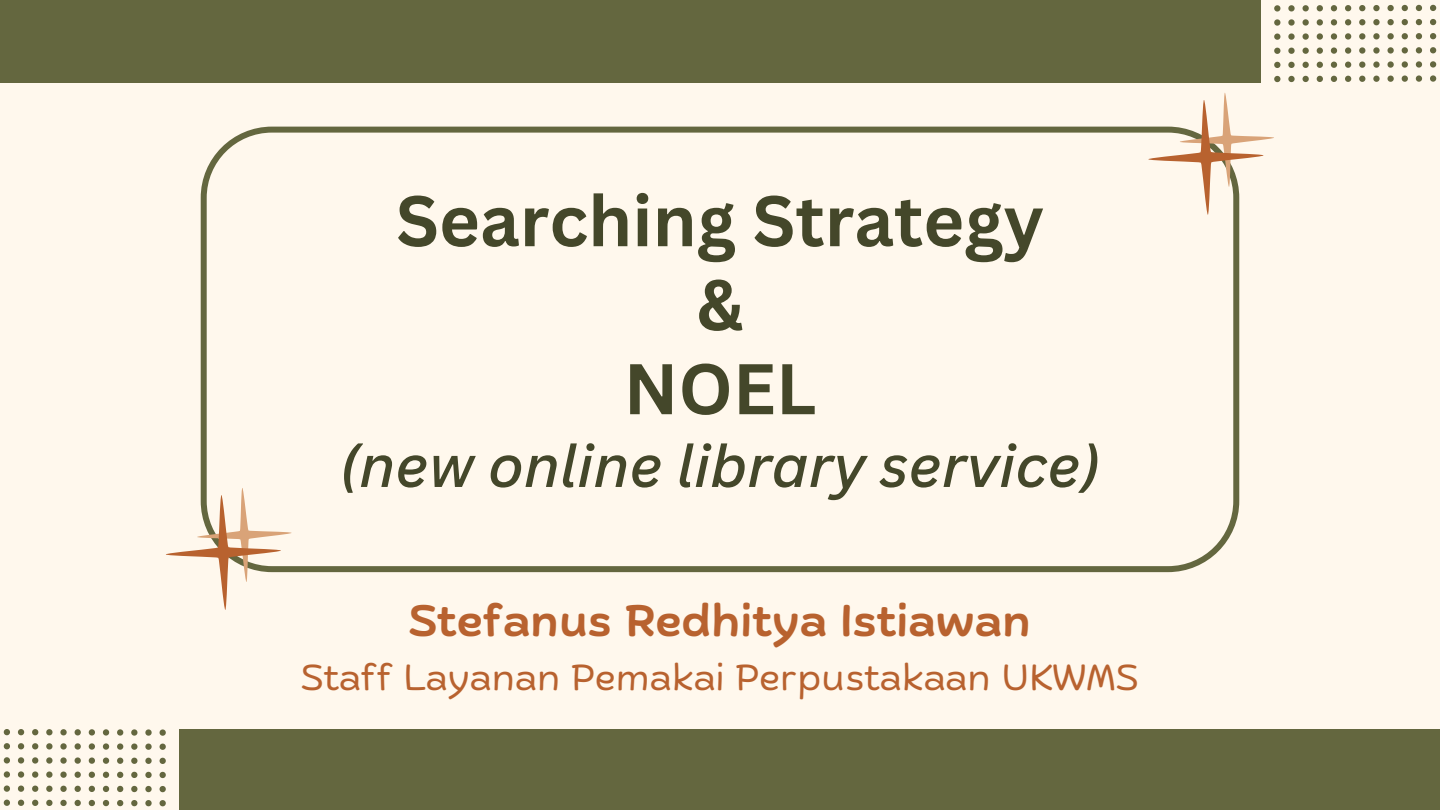
<style>
.page{position:relative;width:1440px;height:810px;background:#fff8ed}
.page>*{position:absolute;margin:0;border:0;box-sizing:border-box;transform-origin:0 0}
.t1{font:700 70px "Canva Sans";color:#44472a}
.t2{font:italic 500 57.7px "Canva Sans";color:#44472a}
.t3{font:600 44px "Biski";color:#b8622f}
.t4{font:36px "Biski";color:#b8622f}
</style>
<div class="page">
<svg style="left:201px;top:127px;width:1038px;height:445px"></svg>
<svg style="left:166px;top:488px;width:126px;height:122px"></svg>
<svg style="left:1148px;top:93px;width:126px;height:122px"></svg>
<svg style="left:4px;top:729px;width:6px;height:6px"></svg>
<svg style="left:4px;top:743px;width:6px;height:6px"></svg>
<svg style="left:4px;top:757px;width:6px;height:7px"></svg>
<svg style="left:4px;top:771px;width:6px;height:7px"></svg>
<svg style="left:4px;top:785px;width:6px;height:7px"></svg>
<svg style="left:4px;top:800px;width:6px;height:6px"></svg>
<svg style="left:18px;top:729px;width:6px;height:6px"></svg>
<svg style="left:18px;top:743px;width:6px;height:6px"></svg>
<svg style="left:18px;top:757px;width:6px;height:7px"></svg>
<svg style="left:18px;top:771px;width:6px;height:7px"></svg>
<svg style="left:18px;top:786px;width:6px;height:6px"></svg>
<svg style="left:18px;top:800px;width:6px;height:6px"></svg>
<svg style="left:32px;top:729px;width:6px;height:6px"></svg>
<svg style="left:32px;top:743px;width:6px;height:6px"></svg>
<svg style="left:32px;top:757px;width:6px;height:7px"></svg>
<svg style="left:32px;top:771px;width:6px;height:7px"></svg>
<svg style="left:32px;top:786px;width:6px;height:6px"></svg>
<svg style="left:32px;top:800px;width:6px;height:6px"></svg>
<svg style="left:46px;top:729px;width:7px;height:6px"></svg>
<svg style="left:46px;top:743px;width:7px;height:7px"></svg>
<svg style="left:46px;top:757px;width:7px;height:7px"></svg>
<svg style="left:46px;top:771px;width:7px;height:7px"></svg>
<svg style="left:46px;top:786px;width:7px;height:6px"></svg>
<svg style="left:46px;top:800px;width:7px;height:6px"></svg>
<svg style="left:60px;top:729px;width:7px;height:6px"></svg>
<svg style="left:60px;top:743px;width:7px;height:7px"></svg>
<svg style="left:60px;top:757px;width:7px;height:7px"></svg>
<svg style="left:60px;top:772px;width:7px;height:6px"></svg>
<svg style="left:60px;top:786px;width:7px;height:6px"></svg>
<svg style="left:60px;top:800px;width:7px;height:6px"></svg>
<svg style="left:75px;top:729px;width:6px;height:6px"></svg>
<svg style="left:75px;top:743px;width:6px;height:7px"></svg>
<svg style="left:75px;top:757px;width:6px;height:7px"></svg>
<svg style="left:75px;top:772px;width:6px;height:6px"></svg>
<svg style="left:75px;top:786px;width:6px;height:6px"></svg>
<svg style="left:75px;top:800px;width:6px;height:6px"></svg>
<svg style="left:89px;top:729px;width:6px;height:7px"></svg>
<svg style="left:89px;top:743px;width:6px;height:7px"></svg>
<svg style="left:89px;top:758px;width:6px;height:6px"></svg>
<svg style="left:89px;top:772px;width:6px;height:6px"></svg>
<svg style="left:89px;top:786px;width:6px;height:6px"></svg>
<svg style="left:89px;top:800px;width:6px;height:6px"></svg>
<svg style="left:103px;top:729px;width:6px;height:7px"></svg>
<svg style="left:103px;top:743px;width:6px;height:7px"></svg>
<svg style="left:103px;top:758px;width:6px;height:6px"></svg>
<svg style="left:103px;top:772px;width:6px;height:6px"></svg>
<svg style="left:103px;top:786px;width:6px;height:6px"></svg>
<svg style="left:103px;top:800px;width:6px;height:6px"></svg>
<svg style="left:117px;top:729px;width:6px;height:7px"></svg>
<svg style="left:117px;top:743px;width:6px;height:7px"></svg>
<svg style="left:117px;top:758px;width:6px;height:6px"></svg>
<svg style="left:117px;top:772px;width:6px;height:6px"></svg>
<svg style="left:117px;top:786px;width:6px;height:6px"></svg>
<svg style="left:117px;top:800px;width:6px;height:6px"></svg>
<svg style="left:131px;top:729px;width:6px;height:7px"></svg>
<svg style="left:131px;top:744px;width:6px;height:6px"></svg>
<svg style="left:131px;top:758px;width:6px;height:6px"></svg>
<svg style="left:131px;top:772px;width:6px;height:6px"></svg>
<svg style="left:131px;top:786px;width:6px;height:6px"></svg>
<svg style="left:131px;top:800px;width:6px;height:6px"></svg>
<svg style="left:145px;top:729px;width:7px;height:7px"></svg>
<svg style="left:145px;top:744px;width:7px;height:6px"></svg>
<svg style="left:145px;top:758px;width:7px;height:6px"></svg>
<svg style="left:145px;top:772px;width:7px;height:6px"></svg>
<svg style="left:145px;top:786px;width:7px;height:6px"></svg>
<svg style="left:145px;top:800px;width:7px;height:6px"></svg>
<svg style="left:160px;top:729px;width:6px;height:7px"></svg>
<svg style="left:160px;top:744px;width:6px;height:6px"></svg>
<svg style="left:160px;top:758px;width:6px;height:6px"></svg>
<svg style="left:160px;top:772px;width:6px;height:6px"></svg>
<svg style="left:160px;top:786px;width:6px;height:6px"></svg>
<svg style="left:160px;top:800px;width:6px;height:6px"></svg>
<svg style="left:1430px;top:5px;width:6px;height:6px"></svg>
<svg style="left:1430px;top:19px;width:6px;height:6px"></svg>
<svg style="left:1430px;top:33px;width:6px;height:6px"></svg>
<svg style="left:1430px;top:47px;width:6px;height:6px"></svg>
<svg style="left:1430px;top:61px;width:6px;height:7px"></svg>
<svg style="left:1430px;top:75px;width:6px;height:7px"></svg>
<svg style="left:1416px;top:5px;width:6px;height:6px"></svg>
<svg style="left:1416px;top:19px;width:6px;height:6px"></svg>
<svg style="left:1416px;top:33px;width:6px;height:6px"></svg>
<svg style="left:1416px;top:47px;width:6px;height:6px"></svg>
<svg style="left:1416px;top:61px;width:6px;height:7px"></svg>
<svg style="left:1416px;top:75px;width:6px;height:7px"></svg>
<svg style="left:1402px;top:5px;width:6px;height:6px"></svg>
<svg style="left:1402px;top:19px;width:6px;height:6px"></svg>
<svg style="left:1402px;top:33px;width:6px;height:6px"></svg>
<svg style="left:1402px;top:47px;width:6px;height:7px"></svg>
<svg style="left:1402px;top:61px;width:6px;height:7px"></svg>
<svg style="left:1402px;top:75px;width:6px;height:7px"></svg>
<svg style="left:1387px;top:5px;width:7px;height:6px"></svg>
<svg style="left:1387px;top:19px;width:7px;height:6px"></svg>
<svg style="left:1387px;top:33px;width:7px;height:6px"></svg>
<svg style="left:1387px;top:47px;width:7px;height:7px"></svg>
<svg style="left:1387px;top:61px;width:7px;height:7px"></svg>
<svg style="left:1387px;top:76px;width:7px;height:6px"></svg>
<svg style="left:1373px;top:5px;width:7px;height:6px"></svg>
<svg style="left:1373px;top:19px;width:7px;height:6px"></svg>
<svg style="left:1373px;top:33px;width:7px;height:6px"></svg>
<svg style="left:1373px;top:47px;width:7px;height:7px"></svg>
<svg style="left:1373px;top:61px;width:7px;height:7px"></svg>
<svg style="left:1373px;top:76px;width:7px;height:6px"></svg>
<svg style="left:1359px;top:5px;width:6px;height:6px"></svg>
<svg style="left:1359px;top:19px;width:6px;height:6px"></svg>
<svg style="left:1359px;top:33px;width:6px;height:7px"></svg>
<svg style="left:1359px;top:47px;width:6px;height:7px"></svg>
<svg style="left:1359px;top:62px;width:6px;height:6px"></svg>
<svg style="left:1359px;top:76px;width:6px;height:6px"></svg>
<svg style="left:1345px;top:5px;width:6px;height:6px"></svg>
<svg style="left:1345px;top:19px;width:6px;height:6px"></svg>
<svg style="left:1345px;top:33px;width:6px;height:7px"></svg>
<svg style="left:1345px;top:47px;width:6px;height:7px"></svg>
<svg style="left:1345px;top:62px;width:6px;height:6px"></svg>
<svg style="left:1345px;top:76px;width:6px;height:6px"></svg>
<svg style="left:1331px;top:5px;width:6px;height:6px"></svg>
<svg style="left:1331px;top:19px;width:6px;height:6px"></svg>
<svg style="left:1331px;top:33px;width:6px;height:7px"></svg>
<svg style="left:1331px;top:47px;width:6px;height:7px"></svg>
<svg style="left:1331px;top:62px;width:6px;height:6px"></svg>
<svg style="left:1331px;top:76px;width:6px;height:6px"></svg>
<svg style="left:1317px;top:5px;width:6px;height:6px"></svg>
<svg style="left:1317px;top:19px;width:6px;height:7px"></svg>
<svg style="left:1317px;top:33px;width:6px;height:7px"></svg>
<svg style="left:1317px;top:48px;width:6px;height:6px"></svg>
<svg style="left:1317px;top:62px;width:6px;height:6px"></svg>
<svg style="left:1317px;top:76px;width:6px;height:6px"></svg>
<svg style="left:1303px;top:5px;width:6px;height:6px"></svg>
<svg style="left:1303px;top:19px;width:6px;height:7px"></svg>
<svg style="left:1303px;top:33px;width:6px;height:7px"></svg>
<svg style="left:1303px;top:48px;width:6px;height:6px"></svg>
<svg style="left:1303px;top:62px;width:6px;height:6px"></svg>
<svg style="left:1303px;top:76px;width:6px;height:6px"></svg>
<svg style="left:1288px;top:5px;width:7px;height:6px"></svg>
<svg style="left:1288px;top:19px;width:7px;height:7px"></svg>
<svg style="left:1288px;top:33px;width:7px;height:7px"></svg>
<svg style="left:1288px;top:48px;width:7px;height:6px"></svg>
<svg style="left:1288px;top:62px;width:7px;height:6px"></svg>
<svg style="left:1288px;top:76px;width:7px;height:6px"></svg>
<svg style="left:1274px;top:5px;width:6px;height:7px"></svg>
<svg style="left:1274px;top:19px;width:6px;height:7px"></svg>
<svg style="left:1274px;top:34px;width:6px;height:6px"></svg>
<svg style="left:1274px;top:48px;width:6px;height:6px"></svg>
<svg style="left:1274px;top:62px;width:6px;height:6px"></svg>
<svg style="left:1274px;top:76px;width:6px;height:6px"></svg>
<div style="left:0;top:0;width:1260px;height:82px;background:#64673f"></div>
<div style="left:180px;top:729px;width:1260px;height:81px;background:#64673f"></div>
<p class="t1" style="left:396px;top:171px;width:649px">Searching Strategy</p>
<p class="t1" style="left:697px;top:255px;width:48px">&amp;</p>
<p class="t1" style="left:624px;top:339px;width:194px">NOEL</p>
<p class="t2" style="left:340px;top:425px;width:762px">(new online library service)</p>
<p class="t3" style="left:409px;top:603px;width:623px">Stefanus Redhitya Istiawan</p>
<p class="t4" style="left:301px;top:663px;width:839px">Staff Layanan Pemakai Perpustakaan UKWMS</p>
</div>
